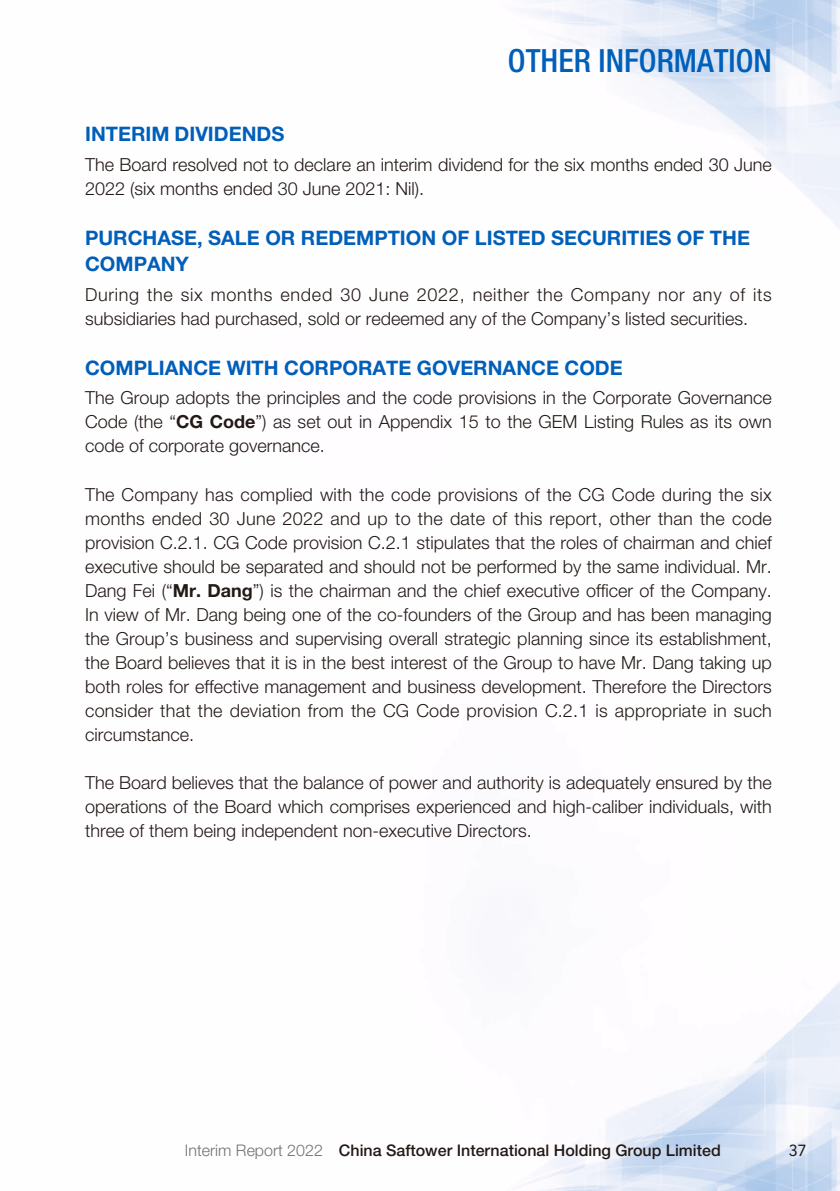
<style>
.page{position:relative;width:840px;height:1191px;background:#fff}
.page>*{position:absolute;margin:0;border:0;box-sizing:border-box;transform-origin:0 0}
.t1{font:500 condensed 32px "Helvetica Neue LT Std";color:#005fb9}
.t2{font:700 20px/26px "Helvetica Neue LT Std";color:#005fb9}
.t3{font:300 18px/24px "Helvetica Neue LT Std";color:#231916;text-align:justify}
.t4{font:500 16px "Helvetica Neue LT Std";color:#231916}
.t5{font:16px "Avenir LT Std";color:#231916}
.s1{font-weight:700}
.s2{font-weight:300;color:#727272}
</style>
<div class="page">
<img style="left:521px;top:0;width:318px;height:1191px">
<h1 class="t1" style="left:507px;top:41px;width:265px">OTHER INFORMATION</h1>
<p class="t2" style="left:85px;top:121px;width:201px">INTERIM DIVIDENDS</p>
<p class="t3" style="left:85px;top:152px;width:687px">The Board resolved not to declare an interim dividend for the six months ended 30 June<br>2022 (six months ended 30 June 2021: Nil).</p>
<p class="t2" style="left:85px;top:224px;width:666px">PURCHASE, SALE OR REDEMPTION OF LISTED SECURITIES OF THE<br>COMPANY</p>
<p class="t3" style="left:85px;top:282px;width:687px">During the six months ended 30 June 2022, neither the Company nor any of its subsidiaries had purchased, sold or redeemed any of the Company’s listed securities.</p>
<p class="t2" style="left:85px;top:354px;width:539px">COMPLIANCE WITH CORPORATE GOVERNANCE CODE</p>
<p class="t3" style="left:85px;top:386px;width:688px">The Group adopts the principles and the code provisions in the Corporate Governance Code (the “<span class="s1">CG Code</span>”) as set out in Appendix 15 to the GEM Listing Rules as its own code of corporate governance.</p>
<p class="t3" style="left:85px;top:482px;width:688px">The Company has complied with the code provisions of the CG Code during the six months ended 30 June 2022 and up to the date of this report, other than the code provision C.2.1. CG Code provision C.2.1 stipulates that the roles of chairman and chief executive should be separated and should not be performed by the same individual. Mr.<br>Dang Fei (“<span class="s1">Mr. Dang</span>”) is the chairman and the chief executive officer of the Company.<br>In view of Mr. Dang being one of the co-founders of the Group and has been managing the Group’s business and supervising overall strategic planning since its establishment, the Board believes that it is in the best interest of the Group to have Mr. Dang taking up both roles for effective management and business development. Therefore the Directors consider that the deviation from the CG Code provision C.2.1 is appropriate in such circumstance.</p>
<p class="t3" style="left:85px;top:769px;width:688px">The Board believes that the balance of power and authority is adequately ensured by the operations of the Board which comprises experienced and high-caliber individuals, with three of them being independent non-executive Directors.</p>
<p class="t4" style="left:185px;top:1140px;width:537px"><span class="s2">Interim Report 2022</span> China Saftower International Holding Group Limited</p>
<p class="t5" style="left:788px;top:1141px;width:19px">37</p>
</div>
